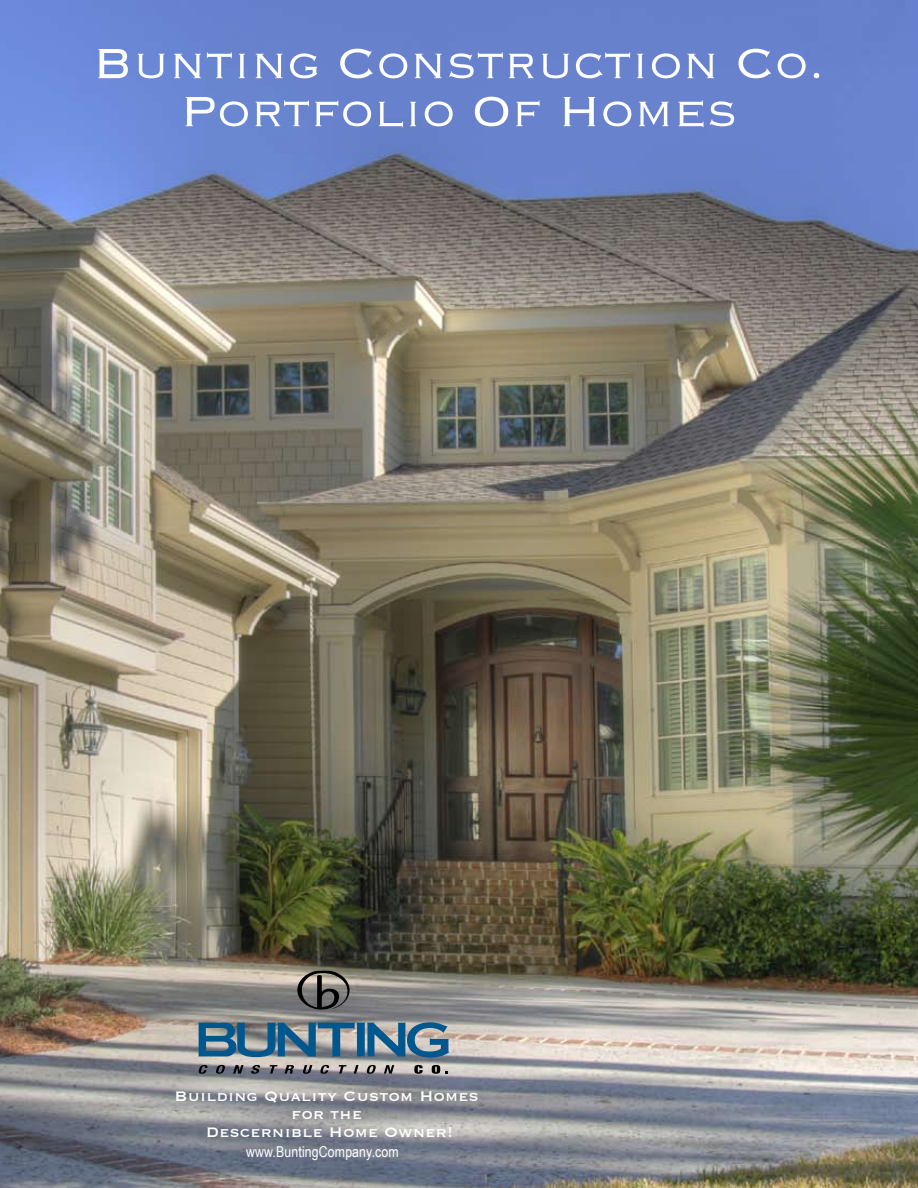
<style>
.page{position:relative;width:918px;height:1188px;background:#fff}
.page>*{position:absolute;margin:0;border:0;box-sizing:border-box;transform-origin:0 0}
.t1{font:300 55.5px/48px "Copperplate";letter-spacing:-.01em;color:#fff;text-align:center}
.t2{font:18px/18px "Copperplate";letter-spacing:.02em;color:#fff;text-align:center}
.t3{font:15px "Arial Narrow";letter-spacing:.01em;color:#fff}
</style>
<div class="page">
<img style="left:0;top:0;width:918px;height:1188px">
<svg style="left:198px;top:1022px;width:252px;height:36px;background:#5b8098"></svg>
<svg style="left:198px;top:1065px;width:10px;height:9px"></svg>
<svg style="left:216px;top:1065px;width:9px;height:9px"></svg>
<svg style="left:233px;top:1065px;width:11px;height:9px"></svg>
<svg style="left:251px;top:1065px;width:9px;height:9px"></svg>
<svg style="left:270px;top:1065px;width:8px;height:9px"></svg>
<svg style="left:284px;top:1065px;width:10px;height:9px"></svg>
<svg style="left:302px;top:1065px;width:10px;height:9px"></svg>
<svg style="left:320px;top:1065px;width:10px;height:9px"></svg>
<svg style="left:339px;top:1065px;width:8px;height:9px"></svg>
<svg style="left:354px;top:1065px;width:5px;height:9px"></svg>
<svg style="left:366px;top:1065px;width:10px;height:9px"></svg>
<svg style="left:384px;top:1065px;width:10px;height:9px"></svg>
<svg style="left:414px;top:1065px;width:9px;height:9px"></svg>
<svg style="left:432px;top:1065px;width:16px;height:9px"></svg>
<svg style="left:297px;top:970px;width:54px;height:41px;background:#6a6663"></svg>
<h1 class="t1" style="left:93px;top:36px;width:733px">Bunting Construction Co.<br>Portfolio Of Homes</h1>
<p class="t2" style="left:174px;top:1086px;width:306px">Building Quality Custom Homes for the<br>Descernible Home Owner!</p>
<p class="t3" style="left:246px;top:1141px;width:154px">www.BuntingCompany.com</p>
</div>
